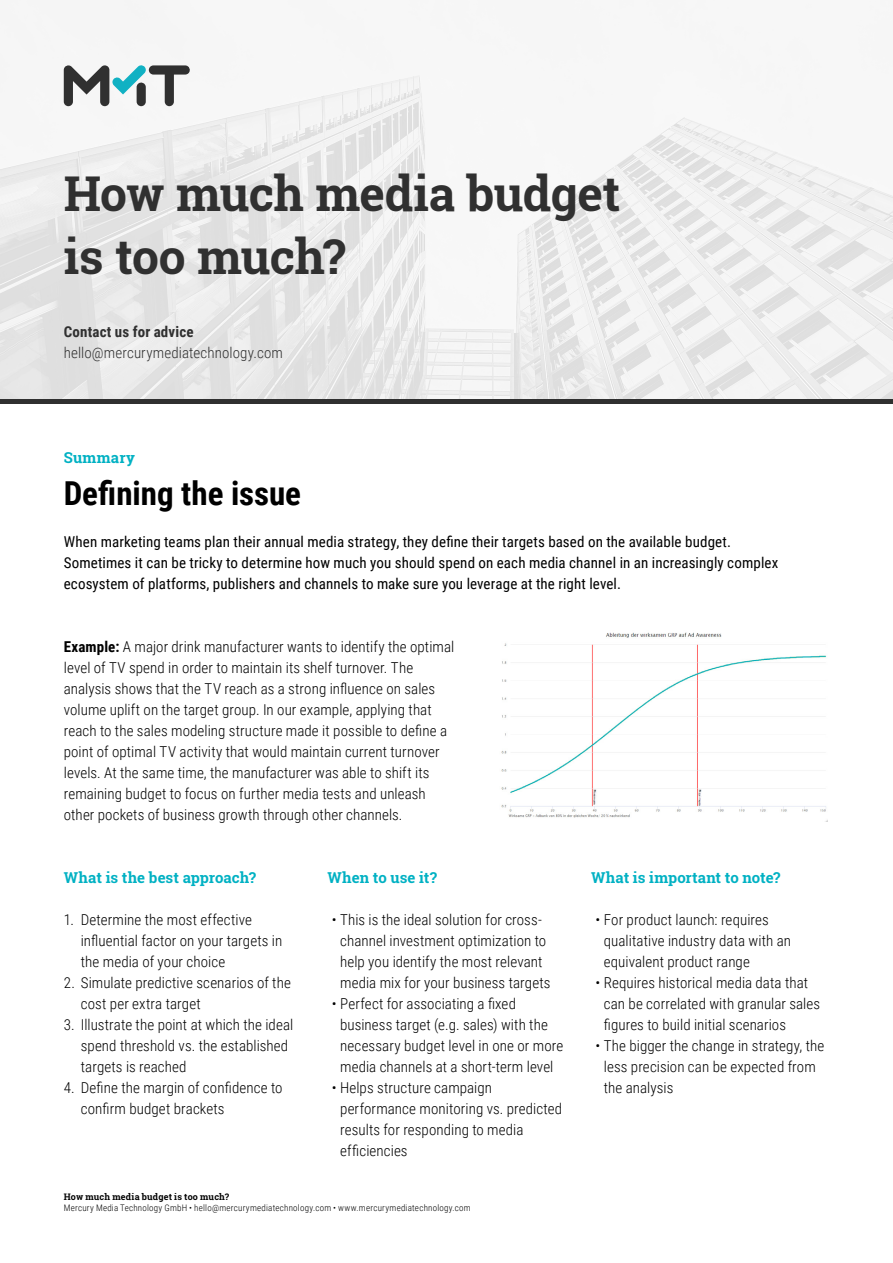
<style>
.page{position:relative;width:893px;height:1263px;background:#fff}
.page>*{position:absolute;margin:0;border:0;box-sizing:border-box;transform-origin:0 0}
.t1{font:700 48px/63px "Roboto Slab";letter-spacing:-.015em;color:#303030}
.t2{font:700 33px "Roboto Condensed";color:#000}
.t3{font:300 15px/21px "Roboto Condensed";letter-spacing:.005em;color:#000}
.t4{font:15px/21px "Roboto Condensed";letter-spacing:.01em;color:#000}
.t5{font:700 15px "Roboto Slab";letter-spacing:.005em;color:#00b1c3}
.t6{font:300 15px "Roboto Condensed";letter-spacing:.005em;color:#303030}
.t7{font:700 15px "Roboto Condensed";letter-spacing:.01em;color:#303030}
.t8{font:300 9px "Roboto Condensed";letter-spacing:.025em;color:#000}
.t9{font:700 9px "Roboto Slab";letter-spacing:.015em;color:#000}
.s1{font-weight:700}
</style>
<div class="page">
<img style="left:0;top:0;width:893px;height:400px">
<svg style="left:64px;top:64px;width:127px;height:42px"></svg>
<hr style="left:0;top:400px;width:893px;height:4px;background:#303030">
<img style="left:501px;top:632px;width:326px;height:190px">
<h1 class="t1" style="left:64px;top:161px;width:558px">How much media budget is too much?</h1>
<p class="t7" style="left:64px;top:321px;width:131px">Contact us for advice</p>
<p class="t6" style="left:64px;top:342px;width:221px">hello@mercurymediatechnology.com</p>
<p class="t5" style="left:64px;top:447px;width:73px">Summary</p>
<h2 class="t2" style="left:64px;top:470px;width:239px">Defining the issue</h2>
<p class="t4" style="left:64px;top:530px;width:716px">When marketing teams plan their annual media strategy, they define their targets based on the available budget.<br>Sometimes it can be tricky to determine how much you should spend on each media channel in an increasingly complex ecosystem of platforms, publishers and channels to make sure you leverage at the right level.</p>
<p class="t3" style="left:64px;top:635px;width:392px"><span class="s1">Example:</span> A major drink manufacturer wants to identify the optimal level of TV spend in order to maintain its shelf turnover. The analysis shows that the TV reach as a strong influence on sales volume uplift on the target group. In our example, applying that reach to the sales modeling structure made it possible to define a point of optimal TV activity that would maintain current turnover levels. At the same time, the manufacturer was able to shift its remaining budget to focus on further media tests and unleash other pockets of business growth through other channels.</p>
<p class="t5" style="left:64px;top:867px;width:194px">What is the best approach?</p>
<p class="t3" style="left:81px;top:908px;width:203px;text-indent:-17px">1. Determine the most effective influential factor on your targets in the media of your choice</p>
<p class="t3" style="left:81px;top:971px;width:212px;text-indent:-17px">2. Simulate predictive scenarios of the cost per extra target</p>
<p class="t3" style="left:81px;top:1013px;width:214px;text-indent:-17px">3. Illustrate the point at which the ideal spend threshold vs. the established targets is reached</p>
<p class="t3" style="left:81px;top:1076px;width:203px;text-indent:-17px">4. Define the margin of confidence to confirm budget brackets</p>
<p class="t5" style="left:327px;top:867px;width:111px">When to use it?</p>
<p class="t5" style="left:591px;top:867px;width:191px">What is important to note?</p>
<p class="t3" style="left:332px;top:908px;width:220px;text-align:center">• This is the ideal solution for cross&shy;channel investment optimization to help you identify the most relevant media mix for your business targets</p>
<p class="t3" style="left:340px;top:992px;width:225px;text-indent:-9px">• Perfect for associating a fixed business target (e.g. sales) with the necessary budget level in one or more media channels at a short-term level</p>
<p class="t3" style="left:340px;top:1076px;width:223px;text-indent:-9px">• Helps structure campaign performance monitoring vs. predicted results for responding to media efficiencies</p>
<p class="t3" style="left:604px;top:908px;width:189px;text-indent:-9px">• For product launch: requires qualitative industry data with an equivalent product range</p>
<p class="t3" style="left:604px;top:971px;width:218px;text-indent:-9px">• Requires historical media data that can be correlated with granular sales figures to build initial scenarios</p>
<p class="t3" style="left:604px;top:1034px;width:222px;text-indent:-9px">• The bigger the change in strategy, the less precision can be expected from the analysis</p>
<p class="t9" style="left:64px;top:1191px;width:167px">How much media budget is too much?</p>
<p class="t8" style="left:64px;top:1201px;width:408px">Mercury Media Technology GmbH • hello@mercurymediatechnology.com • www.mercurymediatechnology.com</p>
</div>
